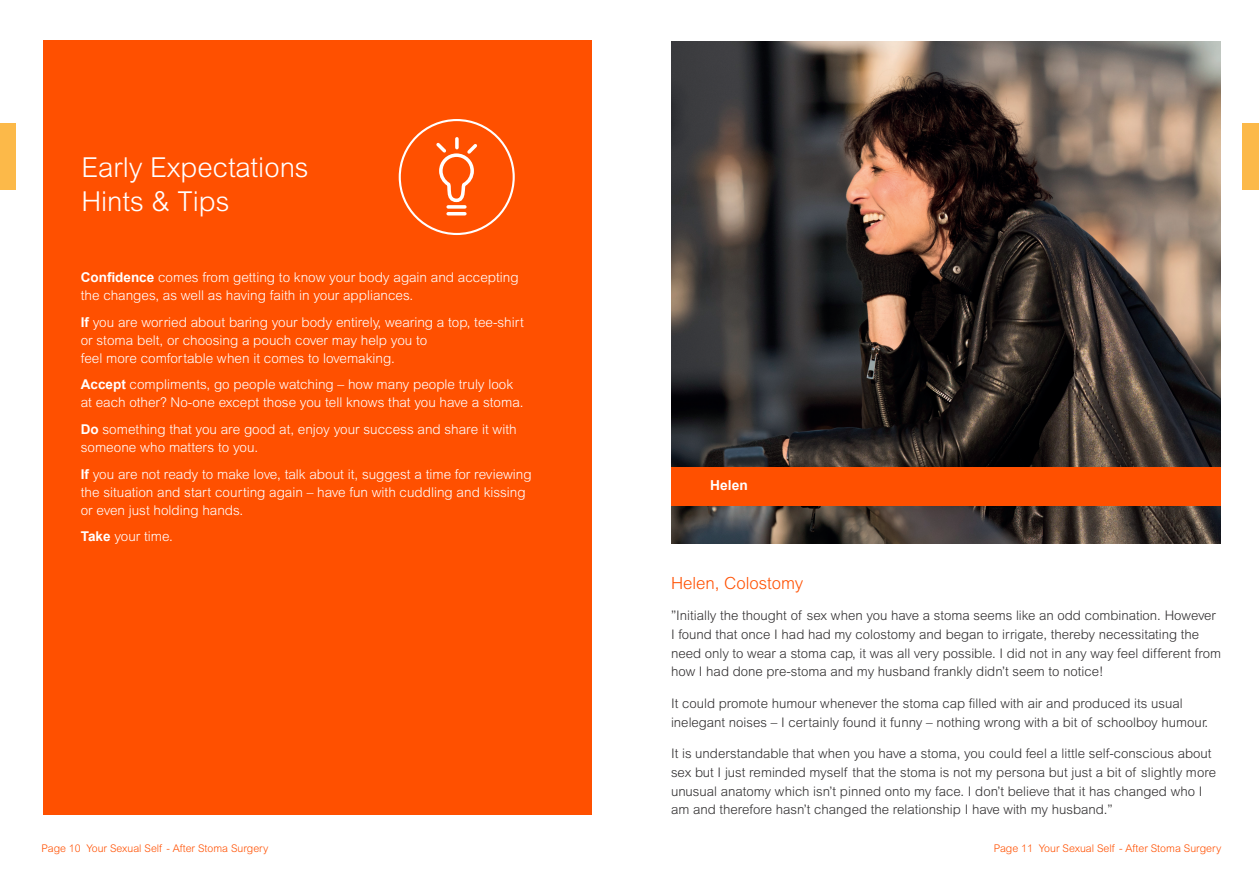
<style>
.page{position:relative;width:1259px;height:893px;background:#fff}
.page>*{position:absolute;margin:0;border:0;box-sizing:border-box;transform-origin:0 0}
.t1{font:300 27.45px "Arial MT Std";color:#fff}
.t2{font:300 16.8px "Arial MT Std";color:#ff5000}
.t3{font:700 13.8px "Arial";color:#fff}
.t4{font:300 13.5px/18px "Arial MT Std";color:#fff}
.t5{font:300 13.2px/18.8px "Arial MT Std";color:#312f30}
.t6{font:300 10.65px "Arial MT Std";color:#ff5000}
.t7{font:300 10.5px "Arial MT Std";color:#ff5000}
.s1{font-family:"Arial";font-weight:700}
</style>
<div class="page">
<div style="left:43px;top:40px;width:548px;height:774px;background:#ff5000"></div>
<div style="left:399px;top:119px;width:116px;height:116px;border:2px solid #fff;border-radius:50%"></div>
<svg style="left:436px;top:137px;width:41px;height:79px"></svg>
<img style="left:671px;top:41px;width:550px;height:503px">
<div style="left:65px;top:532px;width:9px;height:9px;border:1px solid #ff5000;border-radius:50%"></div>
<svg style="left:65px;top:534px;width:9px;height:7px"></svg>
<div style="left:671px;top:467px;width:550px;height:39px;background:#ff5000"></div>
<div style="left:1242px;top:123px;width:17px;height:67px;background:#fcb949"></div>
<div style="left:0;top:123px;width:16px;height:67px;background:#fcb949"></div>
<p class="t1" style="left:81px;top:152px;width:229px">Early Expectations</p>
<p class="t1" style="left:81px;top:186px;width:150px">Hints &amp; Tips</p>
<p class="t4" style="left:81px;top:269px;width:439px"><span class="s1">Confidence</span> comes from getting to know your body again and accepting the changes, as well as having faith in your appliances.</p>
<p class="t4" style="left:81px;top:313px;width:444px"><span class="s1">If</span> you are worried about baring your body entirely, wearing a top, tee-shirt or stoma belt, or choosing a pouch cover may help you to<br>feel more comfortable when it comes to lovemaking.</p>
<p class="t4" style="left:81px;top:376px;width:444px"><span class="s1">Accept</span> compliments, go people watching – how many people truly look at each other? No-one except those you tell knows that you have a stoma.</p>
<p class="t4" style="left:81px;top:420px;width:437px"><span class="s1">Do</span> something that you are good at, enjoy your success and share it with someone who matters to you.</p>
<p class="t4" style="left:81px;top:465px;width:452px"><span class="s1">If</span> you are not ready to make love, talk about it, suggest a time for reviewing the situation and start courting again – have fun with cuddling and kissing or even just holding hands.</p>
<p class="t4" style="left:81px;top:527px;width:94px"><span class="s1">Take</span> your time.</p>
<p class="t3" style="left:710px;top:476px;width:39px">Helen</p>
<p class="t2" style="left:671px;top:573px;width:134px">Helen, Colostomy</p>
<p class="t5" style="left:671px;top:606px;width:551px">”Initially the thought of sex when you have a stoma seems like an odd combination. However I found that once I had had my colostomy and began to irrigate, thereby necessitating the need only to wear a stoma cap, it was all very possible. I did not in any way feel different from how I had done pre-stoma and my husband frankly didn’t seem to notice!</p>
<p class="t5" style="left:671px;top:694px;width:538px">It could promote humour whenever the stoma cap filled with air and produced its usual inelegant noises – I certainly found it funny – nothing wrong with a bit of schoolboy humour.</p>
<p class="t5" style="left:671px;top:744px;width:546px">It is understandable that when you have a stoma, you could feel a little self-conscious about sex but I just reminded myself that the stoma is not my persona but just a bit of slightly more unusual anatomy which isn’t pinned onto my face. I don’t believe that it has changed who I am and therefore hasn’t changed the relationship I have with my husband.”</p>
<p class="t7" style="left:42px;top:842px;width:228px">Page 10 Your Sexual Self - After Stoma Surgery</p>
<p class="t6" style="left:993px;top:842px;width:229px">Page 11 Your Sexual Self - After Stoma Surgery</p>
</div>
